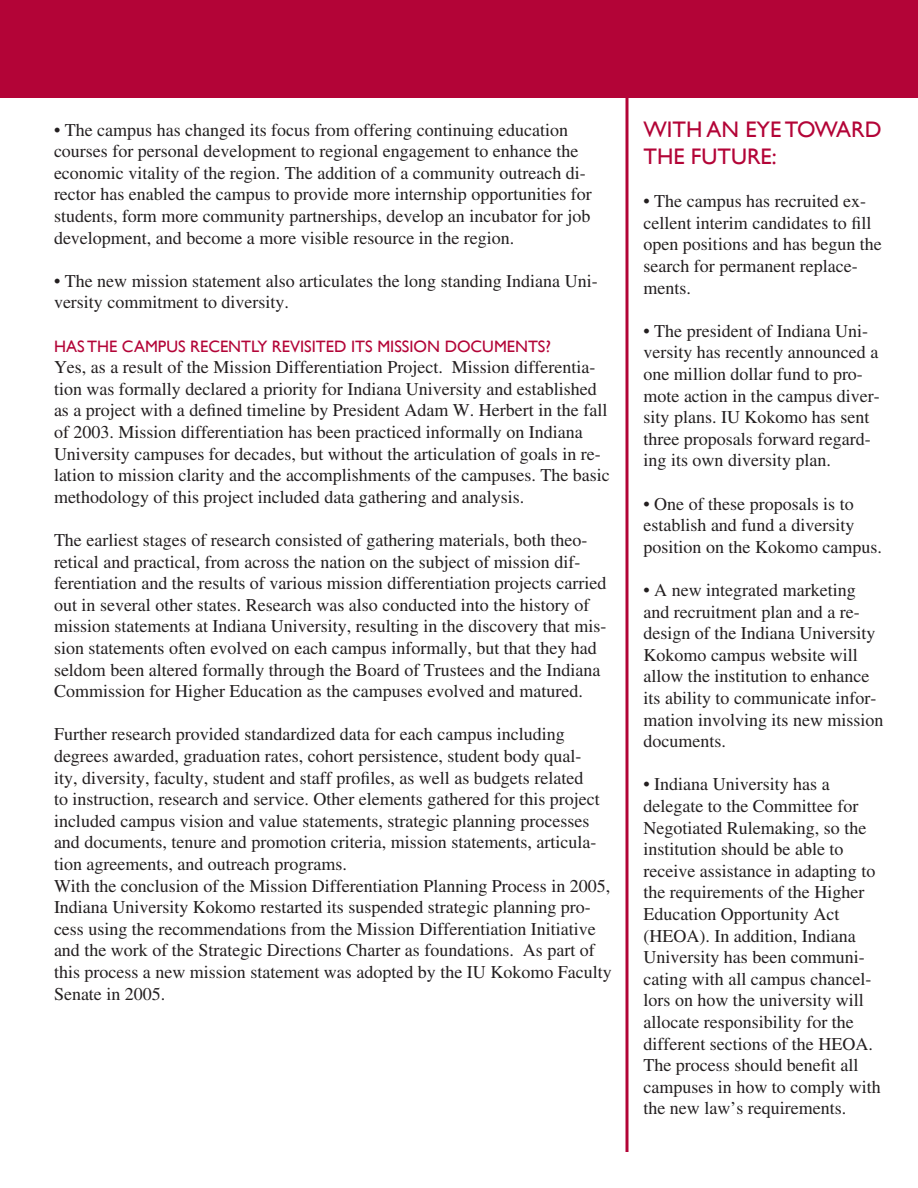
<style>
.page{position:relative;width:918px;height:1188px;background:#fff}
.page>*{position:absolute;margin:0;border:0;box-sizing:border-box;transform-origin:0 0}
.t1{font:22.5px/27px "Gill Sans";color:#b30437}
.t2{font:18px/21.6px "Times";color:#231f20}
.t3{font:16.5px "Gill Sans";color:#b30437}
</style>
<div class="page">
<hr style="left:626px;top:88px;width:2px;height:1064px;background:#b30437">
<div style="left:0;top:0;width:918px;height:98px;background:#b30437"></div>
<p class="t2" style="left:54px;top:119px;width:539px">• The campus has changed its focus from offering continuing education courses for personal development to regional engagement to enhance the economic vitality of the region. The addition of a community outreach di&shy;rector has enabled the campus to provide more internship opportunities for students, form more community partnerships, develop an incubator for job development, and become a more visible resource in the region.</p>
<p class="t2" style="left:54px;top:270px;width:545px">• The new mission statement also articulates the long standing Indiana Uni&shy;versity commitment to diversity.</p>
<p class="t3" style="left:54px;top:336px;width:499px">HAS THE CAMPUS RECENTLY REVISITED ITS MISSION DOCUMENTS?</p>
<p class="t2" style="left:54px;top:356px;width:557px">Yes, as a result of the Mission Differentiation Project. Mission differentia&shy;tion was formally declared a priority for Indiana University and established as a project with a defined timeline by President Adam W. Herbert in the fall of 2003. Mission differentiation has been practiced informally on Indiana University campuses for decades, but without the articulation of goals in re&shy;lation to mission clarity and the accomplishments of the campuses. The basic methodology of this project included data gathering and analysis.</p>
<p class="t2" style="left:54px;top:529px;width:554px">The earliest stages of research consisted of gathering materials, both theo&shy;retical and practical, from across the nation on the subject of mission dif&shy;ferentiation and the results of various mission differentiation projects carried out in several other states. Research was also conducted into the history of mission statements at Indiana University, resulting in the discovery that mis&shy;sion statements often evolved on each campus informally, but that they had seldom been altered formally through the Board of Trustees and the Indiana Commission for Higher Education as the campuses evolved and matured.</p>
<p class="t2" style="left:54px;top:723px;width:547px">Further research provided standardized data for each campus including degrees awarded, graduation rates, cohort persistence, student body qual&shy;ity, diversity, faculty, student and staff profiles, as well as budgets related to instruction, research and service. Other elements gathered for this project included campus vision and value statements, strategic planning processes and documents, tenure and promotion criteria, mission statements, articula&shy;tion agreements, and outreach programs.</p>
<p class="t2" style="left:54px;top:875px;width:559px">With the conclusion of the Mission Differentiation Planning Process in 2005, Indiana University Kokomo restarted its suspended strategic planning pro&shy;cess using the recommendations from the Mission Differentiation Initiative and the work of the Strategic Directions Charter as foundations. As part of this process a new mission statement was adopted by the IU Kokomo Faculty Senate in 2005.</p>
<p class="t1" style="left:644px;top:116px;width:240px">WITH AN EYE TOWARD<br>THE FUTURE:</p>
<p class="t2" style="left:644px;top:190px;width:240px">• The campus has recruited ex&shy;cellent interim candidates to fill open positions and has begun the search for permanent replace&shy;ments.</p>
<p class="t2" style="left:644px;top:320px;width:238px">• The president of Indiana Uni&shy;versity has recently announced a one million dollar fund to pro&shy;mote action in the campus diver&shy;sity plans. IU Kokomo has sent three proposals forward regard&shy;ing its own diversity plan.</p>
<p class="t2" style="left:644px;top:493px;width:240px">• One of these proposals is to establish and fund a diversity position on the Kokomo campus.</p>
<p class="t2" style="left:644px;top:579px;width:242px">• A new integrated marketing and recruitment plan and a re&shy;design of the Indiana University<br>Kokomo campus website will allow the institution to enhance its ability to communicate infor&shy;mation involving its new mission documents.</p>
<p class="t2" style="left:644px;top:774px;width:239px">• Indiana University has a delegate to the Committee for<br>Negotiated Rulemaking, so the institution should be able to receive assistance in adapting to the requirements of the Higher<br>Education Opportunity Act (HEOA). In addition, Indiana<br>University has been communi&shy;cating with all campus chancel&shy;lors on how the university will allocate responsibility for the different sections of the HEOA.<br>The process should benefit all campuses in how to comply with the new law’s requirements.</p>
</div>
